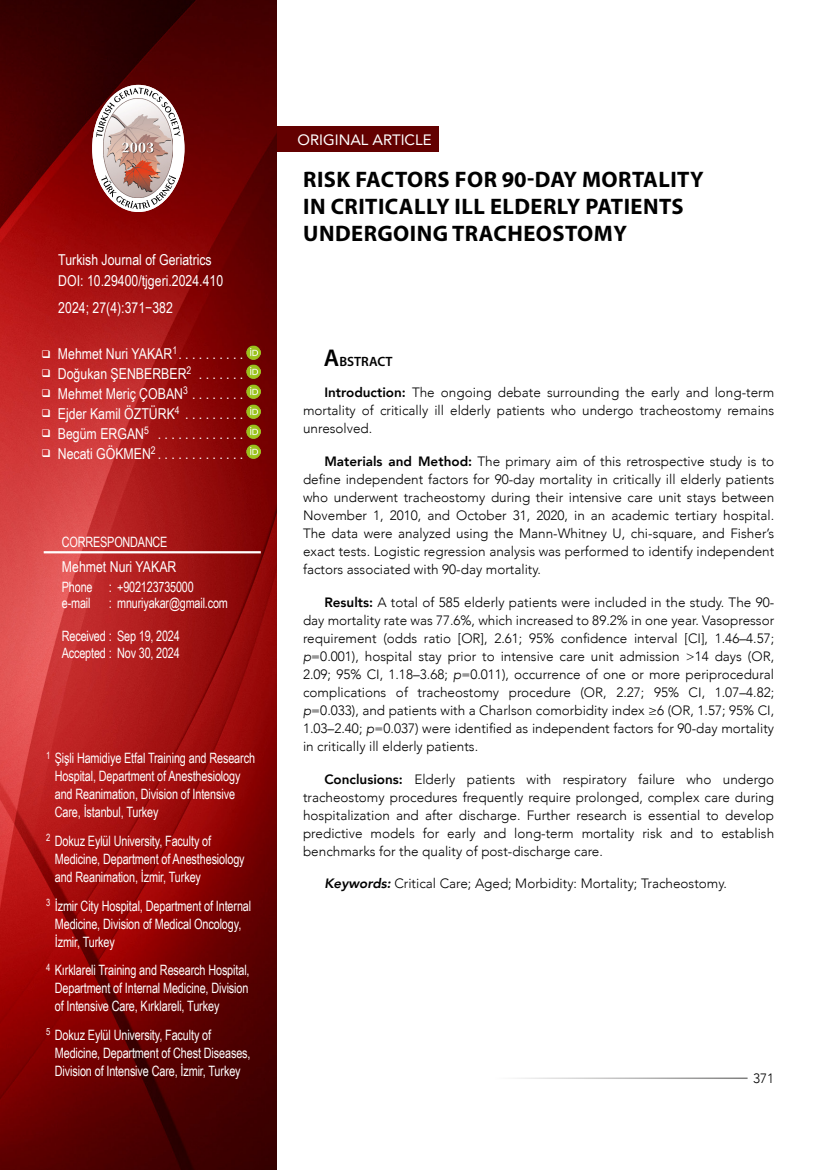
<style>
.page{position:relative;width:830px;height:1170px;background:#fff}
.page>*{position:absolute;margin:0;border:0;box-sizing:border-box;transform-origin:0 0}
.t1{font:700 22.5px/27px "Myriad Pro";letter-spacing:.02em;color:#000}
.t2{font:15px/20px "Arial Narrow";color:#fff}
.t3{font:15px "Avenir";color:#fff}
.t4{font:14.25px/18px "Arial Narrow";letter-spacing:-.01em;color:#fff;scale:.93 1}
.t5{font:300 13.5px/18px "Avenir";color:#000;text-align:justify}
.t6{font:600 13.5px "Myriad Pro";color:#000}
.s1{font-size:24.3px}
.s2{font-weight:800}
.s3{font-style:italic}
.s4{font-weight:800;font-style:italic}
</style>
<div class="page">
<img style="left:0;top:0;width:276px;height:1169px">
<div style="left:276px;top:126px;width:162px;height:26px;background:#630000"></div>
<hr style="left:44px;top:551px;width:217px;height:2px;background:#fff">
<img style="left:246px;top:345px;width:14px;height:14px">
<img style="left:246px;top:365px;width:14px;height:14px">
<img style="left:246px;top:385px;width:14px;height:14px">
<img style="left:246px;top:404px;width:14px;height:15px">
<img style="left:246px;top:424px;width:14px;height:14px">
<img style="left:246px;top:444px;width:14px;height:14px">
<svg style="left:92px;top:85px;width:92px;height:127px"></svg>
<svg style="left:96px;top:88px;width:84px;height:49px"></svg>
<svg style="left:101px;top:175px;width:75px;height:34px"></svg>
<svg style="left:42px;top:350px;width:8px;height:7px"></svg>
<svg style="left:42px;top:370px;width:8px;height:7px"></svg>
<svg style="left:42px;top:389px;width:8px;height:8px"></svg>
<svg style="left:42px;top:409px;width:8px;height:8px"></svg>
<svg style="left:42px;top:429px;width:8px;height:8px"></svg>
<svg style="left:42px;top:449px;width:8px;height:8px"></svg>
<p class="t2" style="left:58px;top:249px;width:166px;line-height:21px">Turkish Journal of Geriatrics<br>DOI: 10.29400/tjgeri.2024.410</p>
<p class="t2" style="left:58px;top:297px;width:116px">2024; 27(4):371−382</p>
<p class="t2" style="left:58px;top:343px;width:142px">Mehmet Nuri YAKAR<sup>1</sup>..........<br>Doğukan ŞENBERBER<sup>2</sup> .......<br>Mehmet Meriç ÇOBAN<sup>3</sup>........<br>Ejder Kamil ÖZTÜRK<sup>4</sup> .........<br>Begüm ERGAN<sup>5</sup> .............<br>Necati GÖKMEN<sup>2</sup>.............</p>
<p class="t4" style="left:62px;top:532px;width:115px">CORRESPONDANCE</p>
<p class="t2" style="left:62px;top:556px;width:116px">Mehmet Nuri YAKAR</p>
<p class="t4" style="left:62px;top:577px;width:143px;line-height:16.5px">Phone : +902123735000 e-mail</p>
<p class="t4" style="left:109px;top:593px;width:130px">: mnuriyakar@gmail.com</p>
<p class="t4" style="left:62px;top:627px;width:128px;line-height:16.5px">Received : Sep 19, 2024<br>Accepted : Nov 30, 2024</p>
<p class="t4" style="left:55px;top:748px;width:217px;text-indent:-9px"><sup>1</sup> Şişli Hamidiye Etfal Training and Research Hospital, Department of Anesthesiology and Reanimation, Division of Intensive Care, İstanbul, Turkey</p>
<p class="t4" style="left:55px;top:831px;width:206px;text-indent:-9px"><sup>2</sup> Dokuz Eylül University, Faculty of<br>Medicine, Department of Anesthesiology and Reanimation, İzmir, Turkey</p>
<p class="t4" style="left:55px;top:896px;width:213px;text-indent:-9px"><sup>3</sup> İzmir City Hospital, Department of Internal<br>Medicine, Division of Medical Oncology,<br>İzmir, Turkey</p>
<p class="t4" style="left:55px;top:960px;width:211px;text-align:justify;text-indent:-9px"><sup>4</sup> Kırklareli Training and Research Hospital, Department of Internal Medicine, Division of Intensive Care, Kırklareli, Turkey</p>
<p class="t4" style="left:55px;top:1025px;width:212px;text-indent:-9px"><sup>5</sup> Dokuz Eylül University, Faculty of<br>Medicine, Department of Chest Diseases,<br>Division of Intensive Care, İzmir, Turkey</p>
<p class="t3" style="left:297px;top:128px;width:135px">ORIGINAL ARTICLE</p>
<h1 class="t1" style="left:303px;top:165px;width:402px">RISK FACTORS FOR 90-DAY MORTALITY<br>IN CRITICALLY ILL ELDERLY PATIENTS<br>UNDERGOING TRACHEOSTOMY</h1>
<p class="t6" style="left:324px;top:353px;width:70px"><span class="s1">A</span>BSTRACT</p>
<p class="t5" style="left:303px;top:383px;width:472px;text-indent:21px"><span class="s2">Introduction:</span> The ongoing debate surrounding the early and long-term mortality of critically ill elderly patients who undergo tracheostomy remains unresolved.</p>
<p class="t5" style="left:303px;top:452px;width:472px;text-indent:21px"><span class="s2">Materials and Method:</span> The primary aim of this retrospective study is to define independent factors for 90-day mortality in critically ill elderly patients who underwent tracheostomy during their intensive care unit stays between November 1, 2010, and October 31, 2020, in an academic tertiary hospital.<br>The data were analyzed using the Mann-Whitney U, chi-square, and Fisher’s exact tests. Logistic regression analysis was performed to identify independent factors associated with 90-day mortality.</p>
<p class="t5" style="left:303px;top:593px;width:472px;text-indent:21px"><span class="s2">Results:</span> A total of 585 elderly patients were included in the study. The 90- day mortality rate was 77.6%, which increased to 89.2% in one year. Vasopressor requirement (odds ratio [OR], 2.61; 95% confidence interval [CI], 1.46–4.57; <span class="s3">p</span>=0.001), hospital stay prior to intensive care unit admission &gt;14 days (OR, 2.09; 95% CI, 1.18–3.68; <span class="s3">p</span>=0.011), occurrence of one or more periprocedural complications of tracheostomy procedure (OR, 2.27; 95% CI, 1.07–4.82; <span class="s3">p</span>=0.033), and patients with a Charlson comorbidity index ≥6 (OR, 1.57; 95% CI, 1.03–2.40; <span class="s3">p</span>=0.037) were identified as independent factors for 90-day mortality in critically ill elderly patients.</p>
<p class="t5" style="left:303px;top:769px;width:472px;text-indent:21px"><span class="s2">Conclusions:</span> Elderly patients with respiratory failure who undergo tracheostomy procedures frequently require prolonged, complex care during hospitalization and after discharge. Further research is essential to develop predictive models for early and long-term mortality risk and to establish benchmarks for the quality of post-discharge care.</p>
<p class="t5" style="left:324px;top:874px;width:404px"><span class="s4">Keywords:</span> Critical Care; Aged; Morbidity: Mortality; Tracheostomy.</p>
<p class="t5" style="left:752px;top:1069px;width:23px">371</p>
</div>
